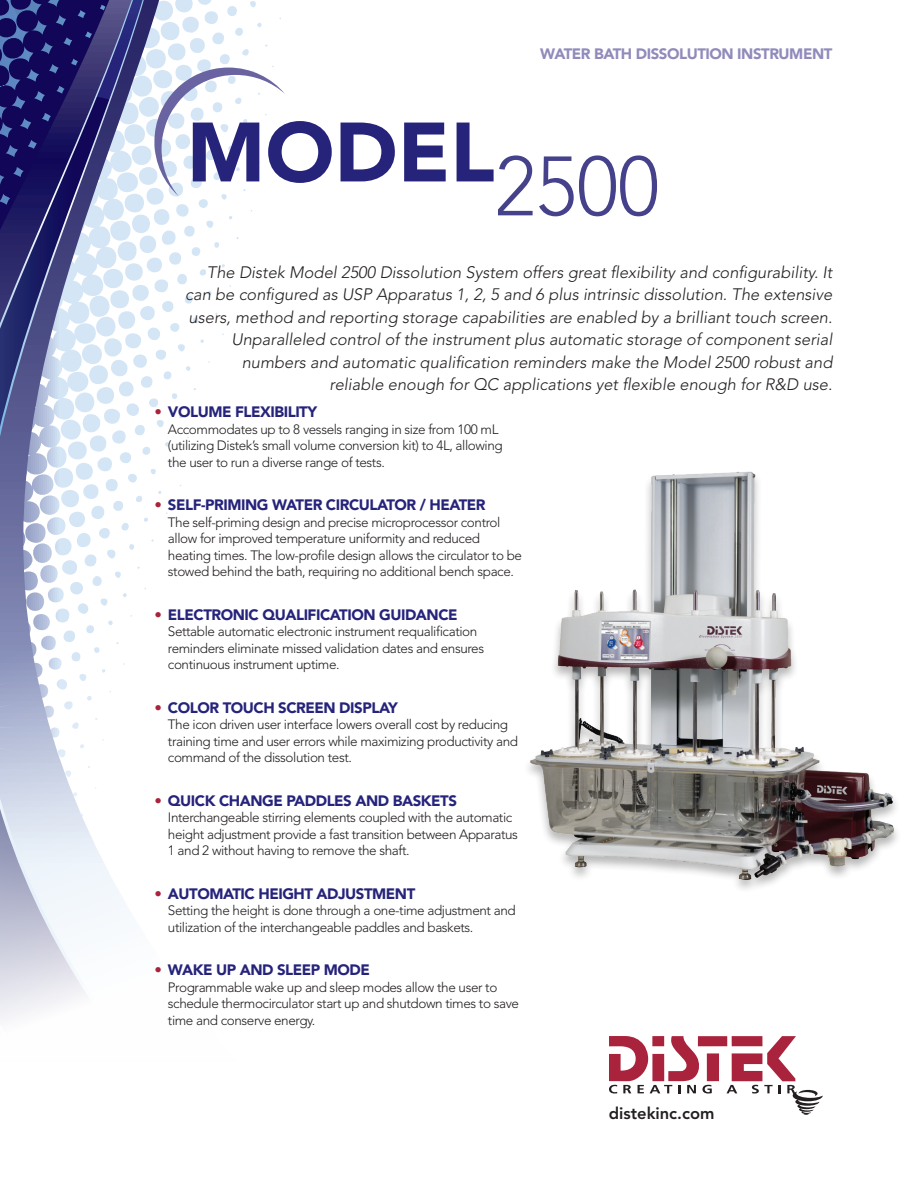
<style>
.page{position:relative;width:918px;height:1188px;background:#fff}
.page>*{position:absolute;margin:0;border:0;box-sizing:border-box;transform-origin:0 0}
.t1{font:900 83.25px "Avenir LT Std";color:#26237b}
.t2{font:italic 300 16.5px/22.5px "Avenir LT Std";color:#231f20;text-align:right}
.t3{font:800 16.5px "Avenir LT Std";color:#231f20}
.t4{font:900 15px "Avenir LT Std";letter-spacing:-.03em;color:#26237b}
.t5{font:900 15px "Avenir LT Std";letter-spacing:-.03em;color:#908bbb}
.t6{font:300 13.5px/16.5px "Avenir LT Std";letter-spacing:-.03em;color:#231f20}
.s1{font-weight:300;color:#45428b}
.s2{color:#a9233d}
</style>
<div class="page">
<svg style="left:0;top:277px;width:180px;height:744px"></svg>
<svg style="left:0;top:579px;width:17px;height:297px;background:#a4acca"></svg>
<svg style="left:0;top:0;width:285px;height:277px"></svg>
<div style="left:698px;top:1036px;width:29px;height:10px;background:#a9233d"></div>
<div style="left:707px;top:1053px;width:12px;height:28px;background:#a9233d"></div>
<svg style="left:609px;top:1036px;width:103px;height:58px"></svg>
<svg style="left:727px;top:1036px;width:96px;height:79px"></svg>
<img style="left:528px;top:471px;width:370px;height:418px">
<p class="t5" style="left:540px;top:44px;width:294px">WATER BATH DISSOLUTION INSTRUMENT</p>
<h1 class="t1" style="left:187px;top:102px;width:474px">MODEL<span class="s1">2500</span></h1>
<p class="t2" style="left:185px;top:261px;width:649px">The Distek Model 2500 Dissolution System offers great flexibility and configurability. It can be configured as USP Apparatus 1, 2, 5 and 6 plus intrinsic dissolution. The extensive users, method and reporting storage capabilities are enabled by a brilliant touch screen.<br>Unparalleled control of the instrument plus automatic storage of component serial numbers and automatic qualification reminders make the Model 2500 robust and reliable enough for QC applications yet flexible enough for R&amp;D use.</p>
<p class="t4" style="left:154px;top:403px;width:164px"><span class="s2">•</span> VOLUME FLEXIBILITY</p>
<p class="t6" style="left:168px;top:421px;width:336px">Accommodates up to 8 vessels ranging in size from 100 mL (utilizing Distek’s small volume conversion kit) to 4L, allowing the user to run a diverse range of tests.</p>
<p class="t4" style="left:154px;top:496px;width:333px"><span class="s2">•</span> SELF-PRIMING WATER CIRCULATOR / HEATER</p>
<p class="t6" style="left:168px;top:514px;width:356px">The self-priming design and precise microprocessor control allow for improved temperature uniformity and reduced heating times. The low-profile design allows the circulator to be stowed behind the bath, requiring no additional bench space.</p>
<p class="t4" style="left:154px;top:606px;width:305px"><span class="s2">•</span> ELECTRONIC QUALIFICATION GUIDANCE</p>
<p class="t6" style="left:168px;top:624px;width:318px">Settable automatic electronic instrument requalification reminders eliminate missed validation dates and ensures continuous instrument uptime.</p>
<p class="t4" style="left:154px;top:699px;width:245px"><span class="s2">•</span> COLOR TOUCH SCREEN DISPLAY</p>
<p class="t6" style="left:168px;top:717px;width:352px">The icon driven user interface lowers overall cost by reducing training time and user errors while maximizing productivity and command of the dissolution test.</p>
<p class="t4" style="left:154px;top:792px;width:304px"><span class="s2">•</span> QUICK CHANGE PADDLES AND BASKETS</p>
<p class="t6" style="left:168px;top:810px;width:352px">Interchangeable stirring elements coupled with the automatic height adjustment provide a fast transition between Apparatus<br>1 and 2 without having to remove the shaft.</p>
<p class="t4" style="left:154px;top:885px;width:262px"><span class="s2">•</span> AUTOMATIC HEIGHT ADJUSTMENT</p>
<p class="t6" style="left:168px;top:903px;width:349px">Setting the height is done through a one-time adjustment and utilization of the interchangeable paddles and baskets.</p>
<p class="t4" style="left:154px;top:961px;width:217px"><span class="s2">•</span> WAKE UP AND SLEEP MODE</p>
<p class="t6" style="left:168px;top:979px;width:353px">Programmable wake up and sleep modes allow the user to schedule thermocirculator start up and shutdown times to save time and conserve energy.</p>
<p class="t3" style="left:609px;top:1104px;width:107px">distekinc.com</p>
</div>
